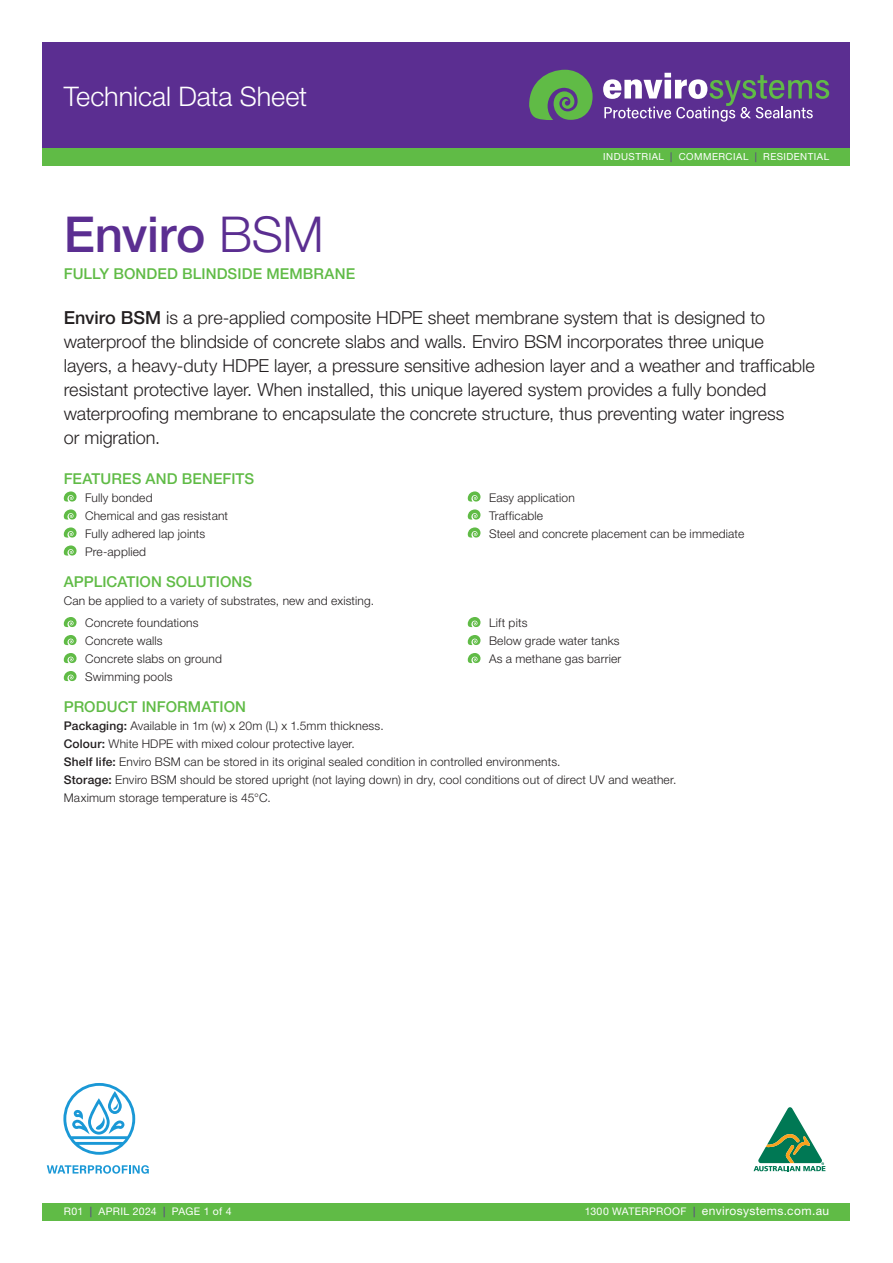
<style>
.page{position:relative;width:893px;height:1263px;background:#fff}
.page>*{position:absolute;margin:0;border:0;box-sizing:border-box;transform-origin:0 0}
.t1{font:500 49.5px "Helvetica Neue";letter-spacing:-.005em;color:#5b2e91}
.t2{font:300 27px "Helvetica Neue";letter-spacing:-.005em;color:#fff}
.t3{font:300 18px/24px "Helvetica Neue";color:#231f20}
.t4{font:500 15px "Helvetica Neue";letter-spacing:.005em;color:#60bb46}
.t5{font:300 12px/18px "Helvetica Neue";letter-spacing:.015em;color:#231f20}
.t6{font:12px "Helvetica Neue";letter-spacing:.03em;color:#fff}
.t7{font:10.5px "Helvetica Neue";letter-spacing:.03em;color:#fff}
.t8{font:9.75px "Helvetica Neue";letter-spacing:.05em;color:#fff}
.s1{color:#5b2e91}
.s2{font-weight:300}
.s3{font-weight:500}
.s4{font-size:10.5px}
.s5{font-size:10.5px;color:#5b2e91}
</style>
<div class="page">
<div style="left:43px;top:43px;width:807px;height:106px;background:#5b2e91"></div>
<svg style="left:603px;top:73px;width:226px;height:49px"></svg>
<svg style="left:529px;top:70px;width:64px;height:50px"></svg>
<div style="left:43px;top:149px;width:807px;height:17px;background:#60bb46"></div>
<div style="left:43px;top:1203px;width:807px;height:17px;background:#60bb46"></div>
<svg style="left:64px;top:491px;width:13px;height:11px"></svg>
<svg style="left:64px;top:509px;width:13px;height:11px"></svg>
<svg style="left:64px;top:527px;width:13px;height:11px"></svg>
<svg style="left:64px;top:545px;width:13px;height:11px"></svg>
<svg style="left:468px;top:491px;width:12px;height:11px"></svg>
<svg style="left:468px;top:509px;width:12px;height:11px"></svg>
<svg style="left:468px;top:527px;width:12px;height:11px"></svg>
<svg style="left:64px;top:617px;width:13px;height:10px"></svg>
<svg style="left:64px;top:635px;width:13px;height:10px"></svg>
<svg style="left:64px;top:653px;width:13px;height:10px"></svg>
<svg style="left:64px;top:671px;width:13px;height:10px"></svg>
<svg style="left:468px;top:617px;width:12px;height:10px"></svg>
<svg style="left:468px;top:635px;width:12px;height:10px"></svg>
<svg style="left:468px;top:653px;width:12px;height:10px"></svg>
<svg style="left:753px;top:1107px;width:73px;height:65px"></svg>
<svg style="left:47px;top:1165px;width:102px;height:9px"></svg>
<svg style="left:63px;top:1083px;width:72px;height:72px"></svg>
<h2 class="t2" style="left:64px;top:80px;width:245px">Technical Data Sheet</h2>
<p class="t8" style="left:603px;top:151px;width:227px">INDUSTRIAL <span class="s1">|</span> COMMERCIAL <span class="s1">|</span> RESIDENTIAL</p>
<h1 class="t1" style="left:64px;top:204px;width:261px">Enviro <span class="s2">BSM</span></h1>
<p class="t4" style="left:64px;top:264px;width:293px">FULLY BONDED BLINDSIDE MEMBRANE</p>
<p class="t3" style="left:64px;top:305px;width:752px"><span class="s3">Enviro BSM</span> is a pre-applied composite HDPE sheet membrane system that is designed to waterproof the blindside of concrete slabs and walls. Enviro BSM incorporates three unique layers, a heavy-duty HDPE layer, a pressure sensitive adhesion layer and a weather and trafficable resistant protective layer. When installed, this unique layered system provides a fully bonded waterproofing membrane to encapsulate the concrete structure, thus preventing water ingress<br>or migration.</p>
<p class="t4" style="left:64px;top:469px;width:192px">FEATURES AND BENEFITS</p>
<p class="t5" style="left:85px;top:488px;width:145px">Fully bonded<br>Chemical and gas resistant<br>Fully adhered lap joints<br>Pre-applied</p>
<p class="t5" style="left:489px;top:488px;width:257px">Easy application<br>Trafficable<br>Steel and concrete placement can be immediate</p>
<p class="t4" style="left:64px;top:572px;width:190px">APPLICATION SOLUTIONS</p>
<p class="t5" style="left:85px;top:589px;width:291px;line-height:22.2px;text-indent:-21px">Can be applied to a variety of substrates, new and existing.<br>Concrete foundations</p>
<p class="t5" style="left:85px;top:632px;width:138px">Concrete walls<br>Concrete slabs on ground<br>Swimming pools</p>
<p class="t5" style="left:489px;top:614px;width:134px">Lift pits<br>Below grade water tanks<br>As a methane gas barrier</p>
<p class="t4" style="left:64px;top:698px;width:184px">PRODUCT INFORMATION</p>
<p class="t5" style="left:64px;top:717px;width:614px"><span class="s3">Packaging:</span> Available in 1m (w) x 20m (L) x 1.5mm thickness.<br><span class="s3">Colour:</span> White HDPE with mixed colour protective layer.<br><span class="s3">Shelf life:</span> Enviro BSM can be stored in its original sealed condition in controlled environments.<br><span class="s3">Storage:</span> Enviro BSM should be stored upright (not laying down) in dry, cool conditions out of direct UV and weather.<br>Maximum storage temperature is 45°C.</p>
<p class="t7" style="left:64px;top:1205px;width:169px">R01 <span class="s1">|</span> APRIL 2024 <span class="s1">|</span> PAGE 1 of 4</p>
<p class="t6" style="left:585px;top:1204px;width:246px"><span class="s4">1300 WATERPROOF</span> <span class="s5">|</span> envirosystems.com.au</p>
</div>
